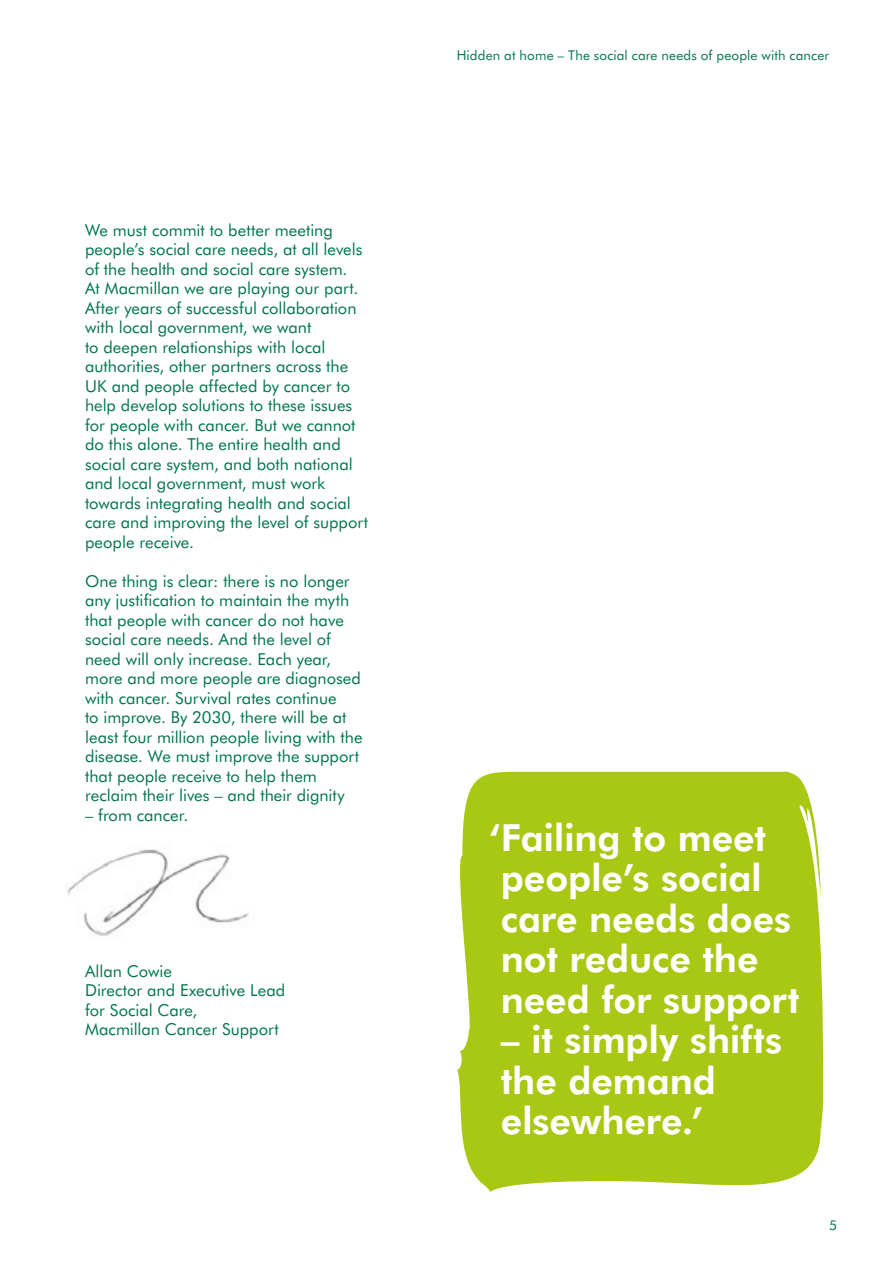
<style>
.page{position:relative;width:893px;height:1263px;background:#fff}
.page>*{position:absolute;margin:0;border:0;box-sizing:border-box;transform-origin:0 0}
.t1{font:800 37.5px/40.5px "Futura BT";letter-spacing:-.005em;color:#fff}
.t2{font:16.5px/19.5px "Futura BT";color:#007550}
.t3{font:13.5px "Futura BT";letter-spacing:.01em;color:#007550}
</style>
<div class="page">
<img style="left:67px;top:849px;width:182px;height:87px">
<div style="left:457px;top:771px;width:366px;height:422px;background:#a8c813"></div>
<p class="t2" style="left:85px;top:220px;width:285px">We must commit to better meeting people’s social care needs, at all levels of the health and social care system.<br>At Macmillan we are playing our part.<br>After years of successful collaboration with local government, we want<br>to deepen relationships with local authorities, other partners across the UK and people affected by cancer to help develop solutions to these issues for people with cancer. But we cannot do this alone. The entire health and social care system, and both national and local government, must work towards integrating health and social care and improving the level of support people receive.</p>
<p class="t2" style="left:85px;top:571px;width:279px">One thing is clear: there is no longer any justification to maintain the myth that people with cancer do not have social care needs. And the level of need will only increase. Each year, more and more people are diagnosed with cancer. Survival rates continue<br>to improve. By 2030, there will be at least four million people living with the disease. We must improve the support that people receive to help them reclaim their lives – and their dignity</p>
<p class="t2" style="left:85px;top:805px;width:105px">– from cancer.</p>
<p class="t2" style="left:85px;top:961px;width:202px">Allan Cowie<br>Director and Executive Lead for Social Care,<br>Macmillan Cancer Support</p>
<p class="t3" style="left:457px;top:47px;width:374px">Hidden at home – The social care needs of people with cancer</p>
<h1 class="t1" style="left:501px;top:817px;width:300px;text-indent:-12px">‘Failing to meet people’s social care needs does not reduce the need for support</h1>
<h1 class="t1" style="left:501px;top:1019px;width:283px">– it simply shifts the demand elsewhere.’</h1>
<p class="t3" style="left:829px;top:1217px;width:9px">5</p>
</div>
